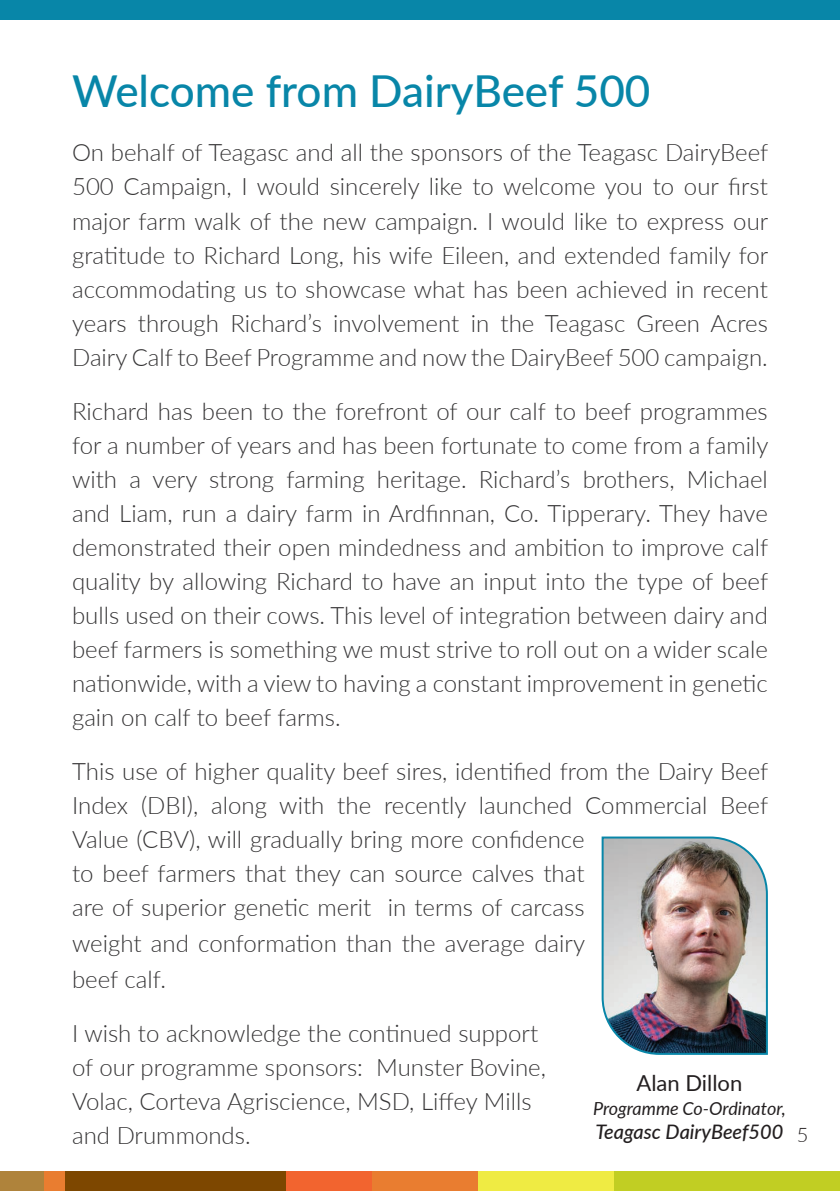
<style>
.page{position:relative;width:840px;height:1191px;background:#fff}
.page>*{position:absolute;margin:0;border:0;box-sizing:border-box;transform-origin:0 0}
.t1{font:500 44px "Lato";color:#0886a8}
.t2{font:300 24px/34px "Lato";color:#363536;text-align:justify}
.t3{font:22px "Lato";color:#231f20}
.t4{font:italic 500 20px "Lato";color:#231f20}
.t5{font:300 20px "Lato";color:#231f20}
.t6{font:italic 18px "Lato";color:#231f20}
</style>
<div class="page">
<div style="left:0;top:0;width:839px;height:20px;background:#0886a8"></div>
<div style="left:0;top:1171px;width:44px;height:20px;background:#af833b"></div>
<div style="left:64px;top:1171px;width:223px;height:20px;background:#7d4700"></div>
<div style="left:44px;top:1171px;width:20px;height:20px;background:#e97d30"></div>
<div style="left:371px;top:1171px;width:107px;height:20px;background:#e97d30"></div>
<div style="left:286px;top:1171px;width:86px;height:20px;background:#f2642f"></div>
<div style="left:613px;top:1171px;width:226px;height:20px;background:#c1ce23"></div>
<div style="left:478px;top:1171px;width:136px;height:20px;background:#efeb43"></div>
<img style="left:601px;top:836px;width:167px;height:219px">
<p class="t1" style="left:72px;top:60px;width:579px">Welcome from DairyBeef 500</p>
<p class="t2" style="left:72px;top:135px;width:697px">On behalf of Teagasc and all the sponsors of the Teagasc DairyBeef 500 Campaign, I would sincerely like to welcome you to our first major farm walk of the new campaign. I would like to express our gratitude to Richard Long, his wife Eileen, and extended family for accommodating us to showcase what has been achieved in recent years through Richard’s involvement in the Teagasc Green Acres Dairy Calf to Beef Programme and now the DairyBeef 500 campaign.</p>
<p class="t2" style="left:72px;top:393px;width:697px">Richard has been to the forefront of our calf to beef programmes for a number of years and has been fortunate to come from a family with a very strong farming heritage. Richard’s brothers, Michael and Liam, run a dairy farm in Ardfinnan, Co. Tipperary. They have demonstrated their open mindedness and ambition to improve calf quality by allowing Richard to have an input into the type of beef bulls used on their cows. This level of integration between dairy and beef farmers is something we must strive to roll out on a wider scale nationwide, with a view to having a constant improvement in genetic gain on calf to beef farms.</p>
<p class="t2" style="left:72px;top:753px;width:697px;line-height:34.6px;text-align:left">This use of higher quality beef sires, identified from the Dairy Beef Index (DBI), along with the recently launched Commercial Beef Value (CBV), will gradually bring more confidence<br>to beef farmers that they can source calves that<br>are of superior genetic merit in terms of carcass<br>weight and conformation than the average dairy<br>beef calf.</p>
<p class="t2" style="left:72px;top:1015px;width:475px;text-align:left">I wish to acknowledge the continued support of our programme sponsors: Munster Bovine,<br>Volac, Corteva Agriscience, MSD, Liffey Mills</p>
<p class="t2" style="left:72px;top:1117px;width:180px">and Drummonds.</p>
<p class="t3" style="left:636px;top:1067px;width:107px">Alan Dillon</p>
<p class="t6" style="left:592px;top:1095px;width:194px">Programme Co-Ordinator,</p>
<p class="t4" style="left:595px;top:1117px;width:189px">Teagasc DairyBeef500</p>
<p class="t5" style="left:796px;top:1121px;width:13px">5</p>
</div>
